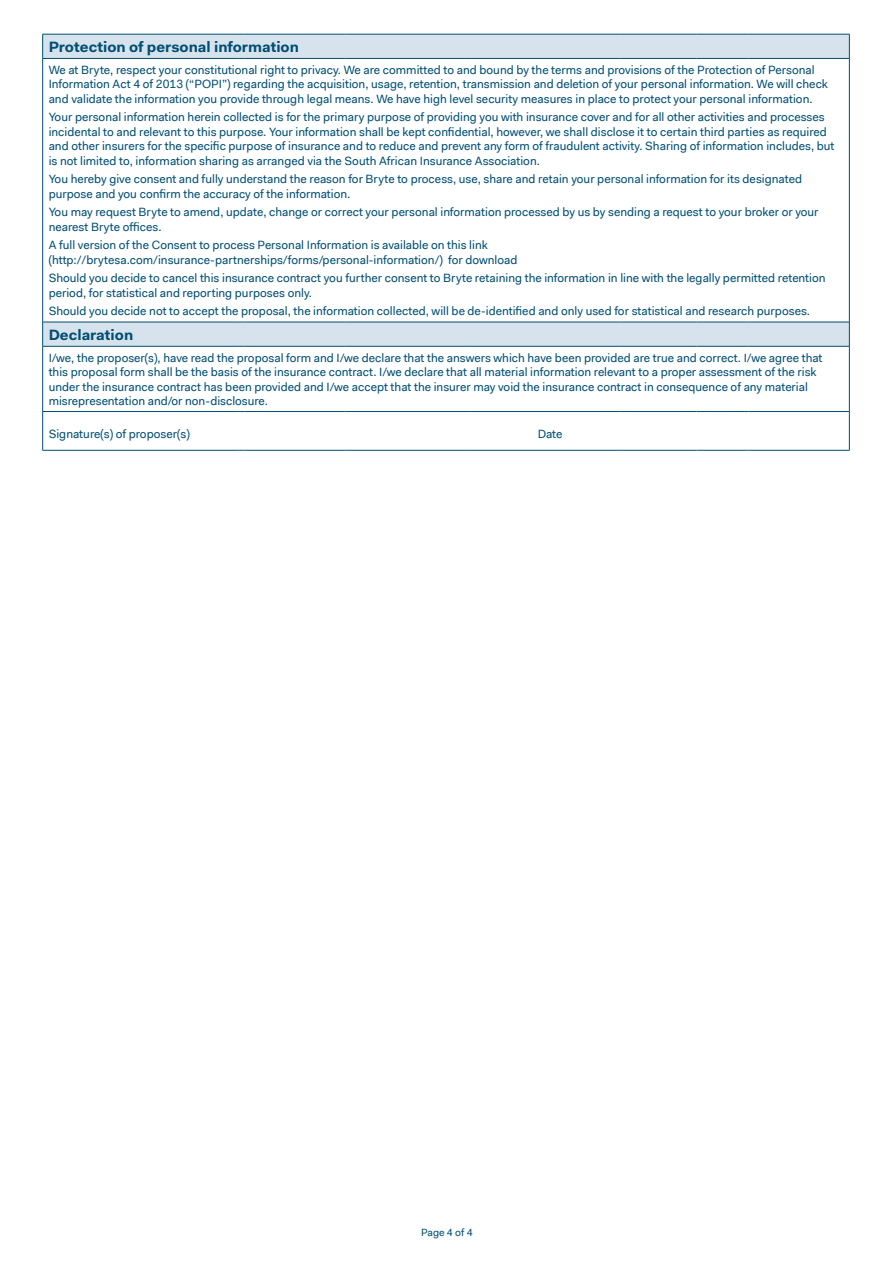
<style>
.page{position:relative;width:893px;height:1263px;background:#fff}
.page>*{position:absolute;margin:0;border:0;box-sizing:border-box;transform-origin:0 0}
.t1{font:700 15px "Fakt Pro";color:#004e73}
.t2{font:12px/14.4px "Fakt Pro";color:#004e73}
.t3{font:10.5px "Fakt Pro";color:#004e73}
</style>
<div class="page">
<svg style="left:43px;top:35px;width:806px;height:311px"></svg>
<hr style="left:849px;top:59px;width:1px;height:263px;background:#004e73">
<hr style="left:849px;top:346px;width:1px;height:65px;background:#004e73">
<hr style="left:849px;top:412px;width:1px;height:38px;background:#004e73">
<hr style="left:42px;top:59px;width:1px;height:263px;background:#004e73">
<hr style="left:42px;top:346px;width:1px;height:65px;background:#004e73">
<hr style="left:43px;top:411px;width:195px;height:1px;background:#004e73">
<hr style="left:42px;top:412px;width:1px;height:38px;background:#004e73">
<hr style="left:245px;top:411px;width:101px;height:1px;background:#004e73">
<hr style="left:346px;top:411px;width:125px;height:1px;background:#004e73">
<svg style="left:471px;top:411px;width:18px;height:1px"></svg>
<hr style="left:489px;top:411px;width:112px;height:1px;background:#004e73">
<svg style="left:601px;top:411px;width:19px;height:1px"></svg>
<hr style="left:620px;top:411px;width:77px;height:1px;background:#004e73">
<hr style="left:697px;top:411px;width:51px;height:1px;background:#004e73">
<hr style="left:748px;top:411px;width:101px;height:1px;background:#004e73">
<hr style="left:43px;top:450px;width:195px;height:1px;background:#004e73">
<hr style="left:245px;top:450px;width:101px;height:1px;background:#004e73">
<hr style="left:346px;top:450px;width:125px;height:1px;background:#004e73">
<svg style="left:471px;top:450px;width:18px;height:1px"></svg>
<hr style="left:489px;top:450px;width:112px;height:1px;background:#004e73">
<svg style="left:601px;top:450px;width:19px;height:1px"></svg>
<hr style="left:620px;top:450px;width:77px;height:1px;background:#004e73">
<hr style="left:697px;top:450px;width:51px;height:1px;background:#004e73">
<hr style="left:748px;top:450px;width:101px;height:1px;background:#004e73">
<hr style="left:43px;top:34px;width:195px;height:1px;background:#004e73">
<svg style="left:42px;top:34px;width:1px;height:24px"></svg>
<hr style="left:245px;top:34px;width:101px;height:1px;background:#004e73">
<hr style="left:346px;top:34px;width:125px;height:1px;background:#004e73">
<svg style="left:471px;top:34px;width:18px;height:1px"></svg>
<hr style="left:489px;top:34px;width:112px;height:1px;background:#004e73">
<svg style="left:601px;top:34px;width:19px;height:1px"></svg>
<hr style="left:620px;top:34px;width:77px;height:1px;background:#004e73">
<hr style="left:697px;top:34px;width:51px;height:1px;background:#004e73">
<hr style="left:748px;top:34px;width:101px;height:1px;background:#004e73">
<svg style="left:849px;top:34px;width:1px;height:24px"></svg>
<hr style="left:43px;top:58px;width:195px;height:1px;background:#004e73">
<hr style="left:245px;top:58px;width:101px;height:1px;background:#004e73">
<hr style="left:346px;top:58px;width:125px;height:1px;background:#004e73">
<svg style="left:471px;top:58px;width:18px;height:1px"></svg>
<hr style="left:489px;top:58px;width:112px;height:1px;background:#004e73">
<svg style="left:601px;top:58px;width:19px;height:1px"></svg>
<hr style="left:620px;top:58px;width:77px;height:1px;background:#004e73">
<hr style="left:697px;top:58px;width:51px;height:1px;background:#004e73">
<hr style="left:748px;top:58px;width:101px;height:1px;background:#004e73">
<hr style="left:43px;top:322px;width:195px;height:1px;background:#004e73">
<svg style="left:42px;top:322px;width:1px;height:24px"></svg>
<hr style="left:245px;top:322px;width:101px;height:1px;background:#004e73">
<hr style="left:346px;top:322px;width:125px;height:1px;background:#004e73">
<svg style="left:471px;top:322px;width:18px;height:1px"></svg>
<hr style="left:489px;top:322px;width:112px;height:1px;background:#004e73">
<svg style="left:601px;top:322px;width:19px;height:1px"></svg>
<hr style="left:620px;top:322px;width:77px;height:1px;background:#004e73">
<hr style="left:697px;top:322px;width:51px;height:1px;background:#004e73">
<hr style="left:748px;top:322px;width:101px;height:1px;background:#004e73">
<svg style="left:849px;top:322px;width:1px;height:24px"></svg>
<hr style="left:43px;top:346px;width:195px;height:1px;background:#004e73">
<hr style="left:245px;top:346px;width:101px;height:1px;background:#004e73">
<hr style="left:346px;top:346px;width:125px;height:1px;background:#004e73">
<svg style="left:471px;top:346px;width:18px;height:1px"></svg>
<hr style="left:489px;top:346px;width:112px;height:1px;background:#004e73">
<svg style="left:601px;top:346px;width:19px;height:1px"></svg>
<hr style="left:620px;top:346px;width:77px;height:1px;background:#004e73">
<hr style="left:697px;top:346px;width:51px;height:1px;background:#004e73">
<hr style="left:748px;top:346px;width:101px;height:1px;background:#004e73">
<p class="t1" style="left:49px;top:37px;width:252px">Protection of personal information</p>
<p class="t2" style="left:49px;top:63px;width:781px">We at Bryte, respect your constitutional right to privacy. We are committed to and bound by the terms and provisions of the Protection of Personal<br>Information Act 4 of 2013 (“POPI”) regarding the acquisition, usage, retention, transmission and deletion of your personal information. We will check and validate the information you provide through legal means. We have high level security measures in place to protect your personal information.</p>
<p class="t2" style="left:49px;top:110px;width:787px">Your personal information herein collected is for the primary purpose of providing you with insurance cover and for all other activities and processes incidental to and relevant to this purpose. Your information shall be kept confidential, however, we shall disclose it to certain third parties as required and other insurers for the specific purpose of insurance and to reduce and prevent any form of fraudulent activity. Sharing of information includes, but is not limited to, information sharing as arranged via the South African Insurance Association.</p>
<p class="t2" style="left:49px;top:172px;width:755px">You hereby give consent and fully understand the reason for Bryte to process, use, share and retain your personal information for its designated purpose and you confirm the accuracy of the information.</p>
<p class="t2" style="left:49px;top:205px;width:771px">You may request Bryte to amend, update, change or correct your personal information processed by us by sending a request to your broker or your nearest Bryte offices.</p>
<p class="t2" style="left:49px;top:238px;width:470px">A full version of the Consent to process Personal Information is available on this link (http://brytesa.com/insurance-partnerships/forms/personal-information/) for download</p>
<p class="t2" style="left:49px;top:271px;width:778px">Should you decide to cancel this insurance contract you further consent to Bryte retaining the information in line with the legally permitted retention period, for statistical and reporting purposes only.</p>
<p class="t2" style="left:49px;top:304px;width:763px">Should you decide not to accept the proposal, the information collected, will be de-identified and only used for statistical and research purposes.</p>
<p class="t1" style="left:49px;top:325px;width:86px">Declaration</p>
<p class="t2" style="left:49px;top:350px;width:775px">I/we, the proposer(s), have read the proposal form and I/we declare that the answers which have been provided are true and correct. I/we agree that this proposal form shall be the basis of the insurance contract. I/we declare that all material information relevant to a proper assessment of the risk under the insurance contract has been provided and I/we accept that the insurer may void the insurance contract in consequence of any material misrepresentation and/or non-disclosure.</p>
<p class="t2" style="left:49px;top:426px;width:143px">Signature(s) of proposer(s)</p>
<p class="t2" style="left:538px;top:426px;width:26px">Date</p>
<p class="t3" style="left:421px;top:1226px;width:53px">Page 4 of 4</p>
</div>
